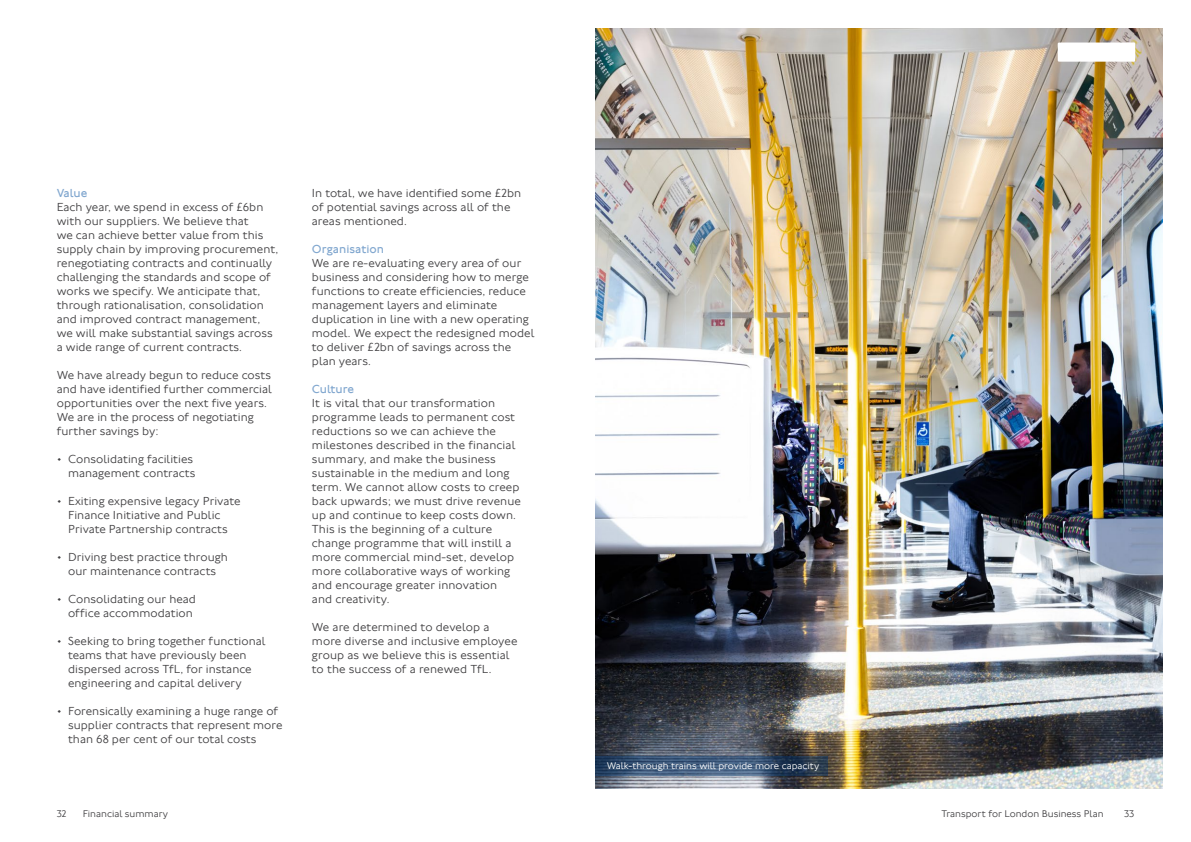
<style>
.page{position:relative;width:1191px;height:842px;background:#fff}
.page>*{position:absolute;margin:0;border:0;box-sizing:border-box;transform-origin:0 0}
.t1{font:300 12px/14px "Johnston 100";letter-spacing:.005em;color:#414042}
.t2{font:12px "Johnston 100";color:#81a7cf}
.t3{font:300 10px "Johnston 100";color:#414042}
.t4{font:300 10px "Johnston 100";color:#fff}
</style>
<div class="page">
<img style="left:595px;top:29px;width:567px;height:759px">
<svg style="left:595px;top:756px;width:233px;height:20px;background:#375170"></svg>
<div style="left:1057px;top:43px;width:78px;height:19px;background:#fff"></div>
<p class="t2" style="left:57px;top:186px;width:32px">Value</p>
<p class="t1" style="left:57px;top:200px;width:223px">Each year, we spend in excess of £6bn with our suppliers. We believe that<br>we can achieve better value from this supply chain by improving procurement, renegotiating contracts and continually challenging the standards and scope of works we specify. We anticipate that, through rationalisation, consolidation and improved contract management, we will make substantial savings across a wide range of current contracts.</p>
<p class="t1" style="left:57px;top:368px;width:217px">We have already begun to reduce costs and have identified further commercial opportunities over the next five years.<br>We are in the process of negotiating further savings by:</p>
<p class="t1" style="left:57px;top:452px;width:140px;text-align:right">• Consolidating facilities management contracts</p>
<p class="t1" style="left:68px;top:494px;width:174px;text-indent:-11px">• Exiting expensive legacy Private<br>Finance Initiative and Public<br>Private Partnership contracts</p>
<p class="t1" style="left:57px;top:550px;width:173px;text-align:center">• Driving best practice through our maintenance contracts</p>
<p class="t1" style="left:57px;top:592px;width:141px;text-align:right">• Consolidating our head office accommodation</p>
<p class="t1" style="left:68px;top:634px;width:199px;text-indent:-11px">• Seeking to bring together functional teams that have previously been dispersed across TfL, for instance engineering and capital delivery</p>
<p class="t1" style="left:68px;top:704px;width:216px;text-indent:-11px">• Forensically examining a huge range of supplier contracts that represent more than 68 per cent of our total costs</p>
<p class="t1" style="left:312px;top:186px;width:211px">In total, we have identified some £2bn of potential savings across all of the areas mentioned.</p>
<p class="t2" style="left:312px;top:242px;width:74px">Organisation</p>
<p class="t1" style="left:312px;top:256px;width:224px">We are re-evaluating every area of our business and considering how to merge functions to create efficiencies, reduce management layers and eliminate duplication in line with a new operating model. We expect the redesigned model to deliver £2bn of savings across the plan years.</p>
<p class="t2" style="left:312px;top:382px;width:44px">Culture</p>
<p class="t1" style="left:312px;top:396px;width:211px">It is vital that our transformation programme leads to permanent cost reductions so we can achieve the milestones described in the financial summary, and make the business sustainable in the medium and long term. We cannot allow costs to creep back upwards; we must drive revenue up and continue to keep costs down.<br>This is the beginning of a culture change programme that will instill a more commercial mind-set, develop more collaborative ways of working and encourage greater innovation<br>and creativity.</p>
<p class="t1" style="left:312px;top:620px;width:207px">We are determined to develop a more diverse and inclusive employee group as we believe this is essential to the success of a renewed TfL.</p>
<p class="t4" style="left:607px;top:761px;width:214px">Walk-through trains will provide more capacity</p>
<p class="t3" style="left:57px;top:808px;width:11px">32</p>
<p class="t3" style="left:83px;top:808px;width:87px">Financial summary</p>
<p class="t3" style="left:941px;top:808px;width:164px">Transport for London Business Plan</p>
<p class="t3" style="left:1124px;top:808px;width:12px">33</p>
</div>
